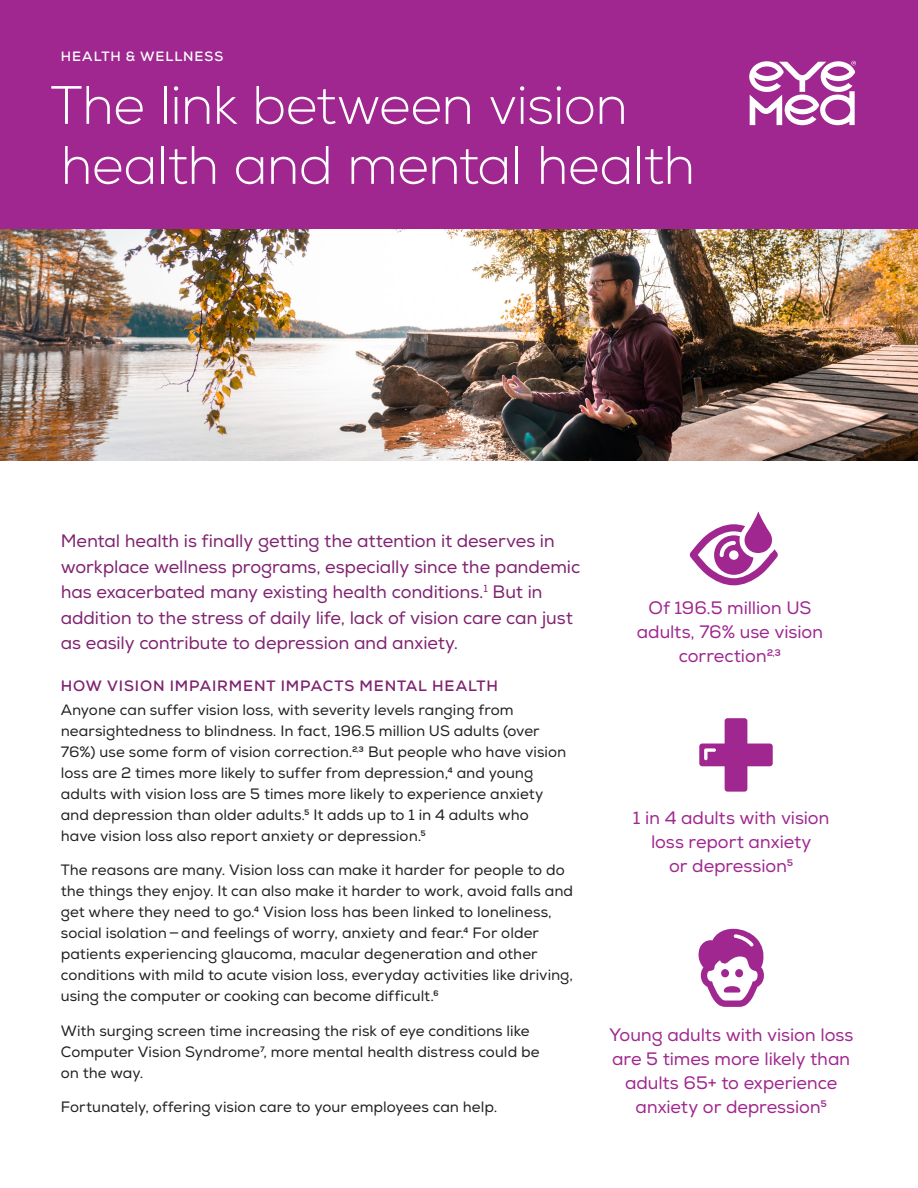
<style>
.page{position:relative;width:918px;height:1188px;background:#fff}
.page>*{position:absolute;margin:0;border:0;box-sizing:border-box;transform-origin:0 0}
.t1{font:300 54px/60px "Nexa";letter-spacing:-.015em;color:#fff}
.body{font:18px/25.5px "Nexa";letter-spacing:-.005em;color:#7f2270}
.body_copy{font:18px/24px "Nexa";letter-spacing:-.005em;color:#9f278f;text-align:center}
.body-2{font:15px/21px "Nexa";color:#231f20}
.subhead_caps{font:700 15px "Nexa";letter-spacing:.06em;color:#7f2270}
.t2{font:700 13.5px "Nexa";letter-spacing:.075em;color:#fff}
</style>
<div class="page">
<div style="left:0;top:0;width:918px;height:230px;background:#9f278f"></div>
<img style="left:0;top:230px;width:918px;height:230px">
<svg style="left:699px;top:718px;width:74px;height:74px"></svg>
<svg style="left:698px;top:929px;width:66px;height:78px"></svg>
<svg style="left:690px;top:511px;width:88px;height:74px"></svg>
<svg style="left:749px;top:61px;width:107px;height:64px"></svg>
<p class="t2" style="left:61px;top:47px;width:164px">HEALTH &amp; WELLNESS</p>
<p class="t1" style="left:51px;top:77px;width:646px">The link between vision health and mental health</p>
<p class="body" style="left:61px;top:529px;width:521px">Mental health is finally getting the attention it deserves in workplace wellness programs, especially since the pandemic has exacerbated many existing health conditions.<sup>1</sup> But in addition to the stress of daily life, lack of vision care can just as easily contribute to depression and anxiety.</p>
<p class="subhead_caps" style="left:61px;top:676px;width:439px">HOW VISION IMPAIRMENT IMPACTS MENTAL HEALTH</p>
<p class="body-2" style="left:61px;top:700px;width:507px">Anyone can suffer vision loss, with severity levels ranging from nearsightedness to blindness. In fact, 196.5 million US adults (over 76%) use some form of vision correction.2<sup>,</sup>3 But people who have vision loss are 2 times more likely to suffer from depression,4 and young adults with vision loss are 5 times more likely to experience anxiety and depression than older adults.5 It adds up to 1 in 4 adults who have vision loss also report anxiety or depression.5</p>
<p class="body-2" style="left:61px;top:860px;width:514px">The reasons are many. Vision loss can make it harder for people to do the things they enjoy. It can also make it harder to work, avoid falls and get where they need to go.4 Vision loss has been linked to loneliness, social isolation—and feelings of worry, anxiety and fear.4 For older patients experiencing glaucoma, macular degeneration and other conditions with mild to acute vision loss, everyday activities like driving, using the computer or cooking can become difficult.6</p>
<p class="body-2" style="left:61px;top:1021px;width:480px">With surging screen time increasing the risk of eye conditions like<br>Computer Vision Syndrome7, more mental health distress could be on the way.</p>
<p class="body-2" style="left:61px;top:1097px;width:438px">Fortunately, offering vision care to your employees can help.</p>
<p class="body_copy" style="left:637px;top:596px;width:188px">Of 196.5 million US adults, 76% use vision correction2<sup>,</sup>3</p>
<p class="body_copy" style="left:633px;top:806px;width:198px">1 in 4 adults with vision loss report anxiety<br>or depression5</p>
<p class="body_copy" style="left:609px;top:1023px;width:246px">Young adults with vision loss are 5 times more likely than adults 65+ to experience anxiety or depression5</p>
</div>
